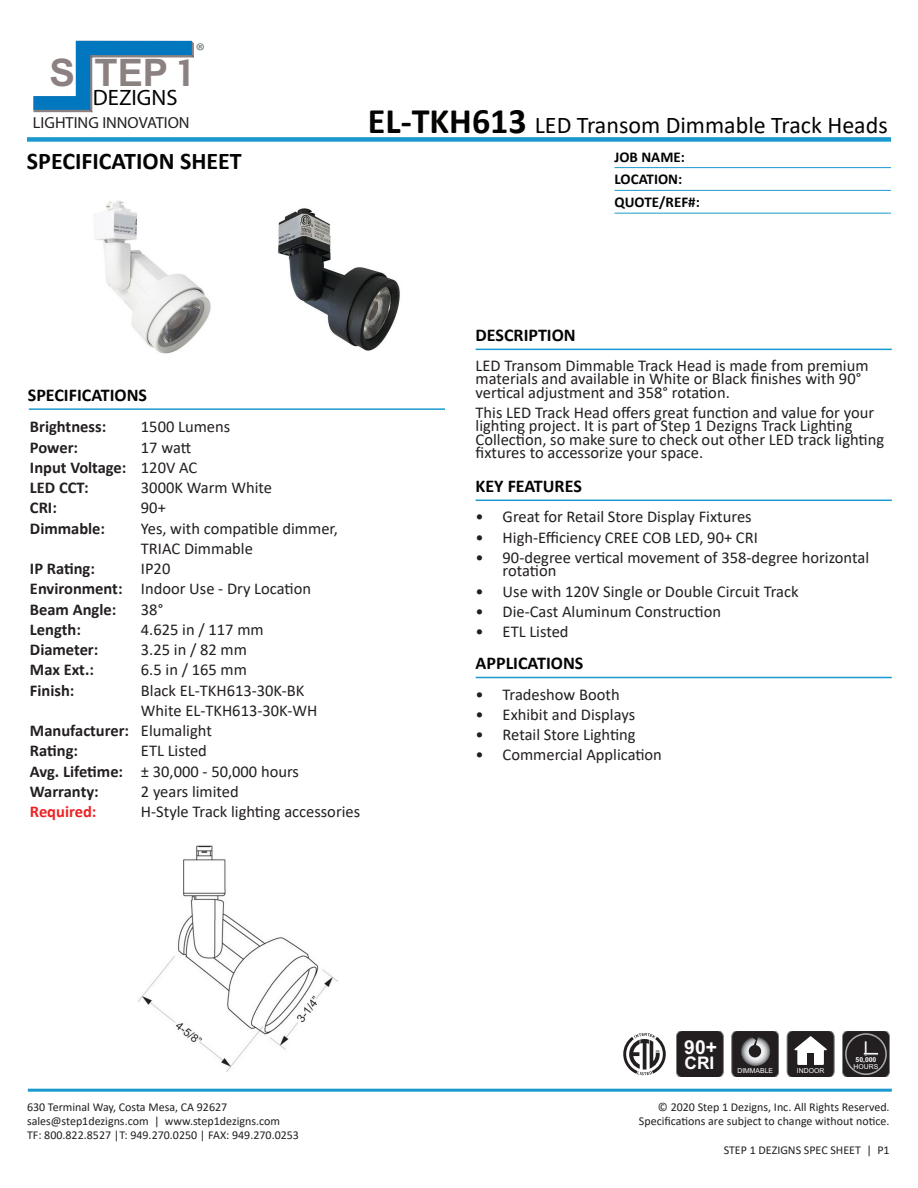
<style>
.page{position:relative;width:918px;height:1188px;background:#fff}
.page>*{position:absolute;margin:0;border:0;box-sizing:border-box;transform-origin:0 0}
.t1{font:700 37.95px "Arial";color:#8b8180}
.t2{font:24px "Calibri";color:#040503}
.t3{font:700 24px "Calibri";color:#040503}
.t4{font:22.35px "Avenir Next";color:#040503}
.t5{font:21.45px "Avenir Next";color:#6c6d70}
.t6{font:700 19.35px "Arial";color:#fff}
.t7{font:700 18px "Calibri";color:#040503}
.t8{font:700 17.4px "Arial";color:#fff}
.t9{font:16.5px/13.5px "Calibri";color:#231f20}
.t10{font:700 16.5px "Calibri";color:#231f20}
.t11{font:700 16.5px "Calibri";color:#ee2123}
.t12{font:16.05px "Avenir Next";color:#231f20}
.t13{font:700 15px "Calibri";color:#040503}
.t14{font:12px "Calibri";color:#231f20}
.t15{font:6.9px "Arial";color:#fff}
.t16{font:700 6.9px/7.2px "Arial";color:#fff}
.s1{font-family:"COUTURE"}
.s2{font-weight:700;font-size:36px}
.s3{font-weight:400}
.s4{font-weight:700}
</style>
<div class="page">
<hr style="left:28px;top:1089px;width:864px;height:3px;background:#1999d0">
<div style="left:27px;top:137px;width:864px;height:5px;background:#1999d0"></div>
<hr style="left:29px;top:408px;width:416px;height:2px;background:#1999d0">
<hr style="left:615px;top:167px;width:276px;height:1px;background:#1c99d0">
<hr style="left:615px;top:190px;width:276px;height:1px;background:#1c99d0">
<hr style="left:615px;top:213px;width:276px;height:1px;background:#1c99d0">
<hr style="left:476px;top:677px;width:416px;height:1px;background:#1999d0">
<hr style="left:476px;top:500px;width:416px;height:1px;background:#1999d0">
<hr style="left:476px;top:349px;width:416px;height:1px;background:#1999d0">
<div style="left:676px;top:1032px;width:48px;height:45px;background:#231f20"></div>
<svg style="left:842px;top:1032px;width:48px;height:45px;background:#393537"></svg>
<svg style="left:732px;top:1032px;width:47px;height:45px;background:#494748"></svg>
<svg style="left:33px;top:41px;width:161px;height:72px"></svg>
<svg style="left:623px;top:1033px;width:43px;height:42px"></svg>
<svg style="left:787px;top:1032px;width:47px;height:45px;background:#434040"></svg>
<div style="left:797px;top:1049px;width:27px;height:16px;background:#fff"></div>
<div style="left:807px;top:1053px;width:7px;height:12px;background:#231f20"></div>
<img style="left:94px;top:201px;width:117px;height:153px">
<img style="left:278px;top:208px;width:122px;height:143px">
<img style="left:138px;top:845px;width:200px;height:227px">
<p class="t1" style="left:50px;top:46px;width:142px">S TEP <span class="s1">1</span></p>
<p class="t4" style="left:93px;top:84px;width:86px">DEZIGNS</p>
<p class="t12" style="left:33px;top:113px;width:158px">LIGHTING INNOVATION</p>
<p class="t5" style="left:196px;top:38px;width:11px">®</p>
<p class="t3" style="left:27px;top:144px;width:216px">SPECIFICATION SHEET</p>
<p class="t2" style="left:368px;top:109px;width:521px"><span class="s2">EL-TKH613</span> LED Transom Dimmable Track Heads</p>
<p class="t13" style="left:615px;top:146px;width:72px">JOB NAME:</p>
<p class="t13" style="left:615px;top:169px;width:69px">LOCATION:</p>
<p class="t13" style="left:615px;top:192px;width:87px">QUOTE/REF#:</p>
<p class="t7" style="left:28px;top:382px;width:121px">SPECIFICATIONS</p>
<p class="t10" style="left:30px;top:415px;width:78px">Brightness:</p>
<p class="t9" style="left:141px;top:420px;width:91px">1500 Lumens</p>
<p class="t10" style="left:30px;top:436px;width:50px">Power:</p>
<p class="t9" style="left:141px;top:440px;width:52px">17 watt</p>
<p class="t10" style="left:30px;top:456px;width:169px">Input Voltage: <span class="s3">120V AC</span></p>
<p class="t10" style="left:30px;top:476px;width:60px">LED CCT:</p>
<p class="t9" style="left:141px;top:481px;width:133px">3000K Warm White</p>
<p class="t10" style="left:30px;top:496px;width:28px">CRI:</p>
<p class="t9" style="left:141px;top:501px;width:26px">90+</p>
<p class="t10" style="left:30px;top:517px;width:77px">Dimmable:</p>
<p class="t9" style="left:141px;top:521px;width:199px">Yes, with compatible dimmer,</p>
<p class="t9" style="left:141px;top:541px;width:113px">TRIAC Dimmable</p>
<p class="t10" style="left:30px;top:557px;width:67px">IP Rating:</p>
<p class="t9" style="left:141px;top:562px;width:31px">IP20</p>
<p class="t9" style="left:30px;top:582px;width:283px"><span class="s4">Environment:</span> Indoor Use - Dry Location</p>
<p class="t10" style="left:30px;top:598px;width:88px">Beam Angle:</p>
<p class="t9" style="left:141px;top:602px;width:24px">38°</p>
<p class="t10" style="left:30px;top:618px;width:52px">Length:</p>
<p class="t9" style="left:141px;top:622px;width:124px">4.625 in / 117 mm</p>
<p class="t10" style="left:30px;top:638px;width:70px">Diameter:</p>
<p class="t9" style="left:141px;top:643px;width:108px">3.25 in / 82 mm</p>
<p class="t10" style="left:30px;top:658px;width:66px">Max Ext.:</p>
<p class="t9" style="left:141px;top:663px;width:108px">6.5 in / 165 mm</p>
<p class="t10" style="left:30px;top:679px;width:46px">Finish:</p>
<p class="t9" style="left:141px;top:683px;width:165px">Black EL-TKH613-30K-BK</p>
<p class="t9" style="left:141px;top:703px;width:178px">White EL-TKH613-30K-WH</p>
<p class="t10" style="left:30px;top:719px;width:183px">Manufacturer: <span class="s3">Elumalight</span></p>
<p class="t10" style="left:30px;top:739px;width:50px">Rating:</p>
<p class="t9" style="left:141px;top:744px;width:67px">ETL Listed</p>
<p class="t9" style="left:30px;top:764px;width:271px"><span class="s4">Avg. Lifetime:</span> ± 30,000 - 50,000 hours</p>
<p class="t10" style="left:30px;top:780px;width:70px">Warranty:</p>
<p class="t9" style="left:141px;top:784px;width:99px">2 years limited</p>
<p class="t11" style="left:30px;top:800px;width:68px">Required:</p>
<p class="t9" style="left:141px;top:805px;width:221px">H-Style Track lighting accessories</p>
<p class="t7" style="left:476px;top:323px;width:102px">DESCRIPTION</p>
<p class="t9" style="left:476px;top:358px;width:394px">LED Transom Dimmable Track Head is made from premium materials and available in White or Black finishes with 90° vertical adjustment and 358° rotation.</p>
<p class="t9" style="left:476px;top:405px;width:410px">This LED Track Head offers great function and value for your lighting project. It is part of Step 1 Dezigns Track Lighting Collection, so make sure to check out other LED track lighting fixtures to accessorize your space.</p>
<p class="t7" style="left:476px;top:474px;width:108px">KEY FEATURES</p>
<p class="t9" style="left:476px;top:510px;width:278px">• Great for Retail Store Display Fixtures</p>
<p class="t9" style="left:476px;top:530px;width:284px">• High-Efficiency CREE COB LED, 90+ CRI</p>
<p class="t9" style="left:503px;top:550px;width:368px;text-indent:-27px">• 90-degree vertical movement of 358-degree horizontal rotation</p>
<p class="t9" style="left:476px;top:584px;width:324px">• Use with 120V Single or Double Circuit Track</p>
<p class="t9" style="left:476px;top:604px;width:247px">• Die-Cast Aluminum Construction</p>
<p class="t9" style="left:476px;top:625px;width:94px">• ETL Listed</p>
<p class="t7" style="left:476px;top:651px;width:109px">APPLICATIONS</p>
<p class="t9" style="left:476px;top:687px;width:146px">• Tradeshow Booth</p>
<p class="t9" style="left:476px;top:707px;width:161px">• Exhibit and Displays</p>
<p class="t9" style="left:476px;top:727px;width:162px">• Retail Store Lighting</p>
<p class="t9" style="left:476px;top:748px;width:188px">• Commercial Application</p>
<p class="t14" style="left:27px;top:1098px;width:202px">630 Terminal Way, Costa Mesa, CA 92627</p>
<p class="t14" style="left:27px;top:1113px;width:255px">sales@step1dezigns.com | www.step1dezigns.com</p>
<p class="t14" style="left:27px;top:1127px;width:274px">TF: 800.822.8527 |T: 949.270.0250 | FAX: 949.270.0253</p>
<p class="t6" style="left:684px;top:1033px;width:34px">90+</p>
<p class="t8" style="left:685px;top:1050px;width:31px">CRI</p>
<p class="t16" style="left:854px;top:1056px;width:26px">50,000<br><span class="s3">HOURS</span></p>
<p class="t15" style="left:737px;top:1066px;width:37px">DIMMABLE</p>
<p class="t15" style="left:797px;top:1066px;width:29px">INDOOR</p>
<p class="t14" style="left:658px;top:1098px;width:233px">© 2020 Step 1 Dezigns, Inc. All Rights Reserved.</p>
<p class="t14" style="left:639px;top:1113px;width:252px">Specifications are subject to change without notice.</p>
<p class="t14" style="left:724px;top:1141px;width:167px">STEP 1 DEZIGNS SPEC SHEET | P1</p>
</div>
